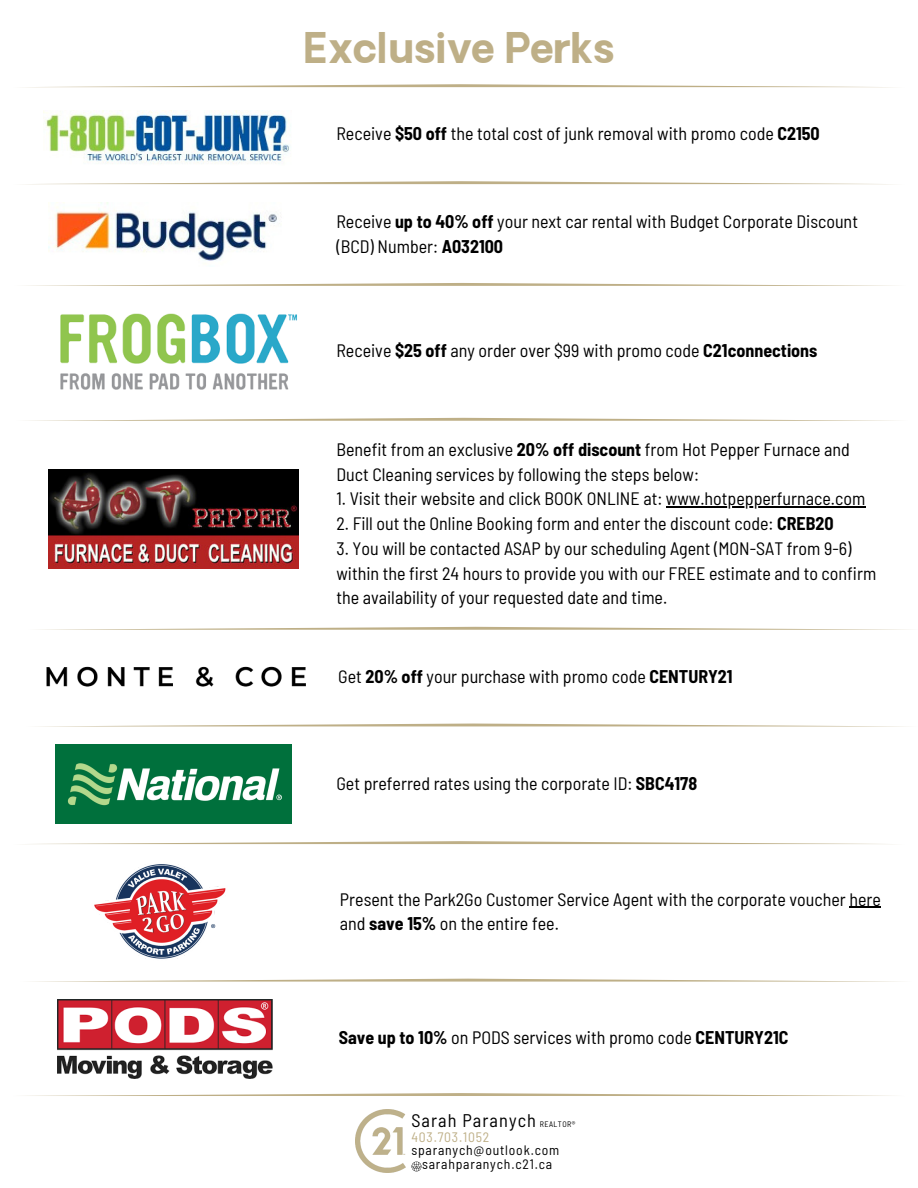
<style>
.page{position:relative;width:918px;height:1188px;background:#fff}
.page>*{position:absolute;margin:0;border:0;box-sizing:border-box;transform-origin:0 0}
.t1{font:700 40.5px "Oakes Grotesk";color:#beaf87}
.t2{font:semi-condensed 18.3px "Barlow";letter-spacing:.06em;color:#000}
.t3{font:semi-condensed 18px/24.8px "Barlow";color:#000}
.t4{font:semi-condensed 13.65px/13.6px "Barlow";letter-spacing:.06em;color:#000;text-align:center}
.t5{font:semi-condensed 13.65px "Barlow";letter-spacing:.06em;color:#beaf87}
.t6{font:semi-condensed 7.95px "Barlow";letter-spacing:.06em;color:#000}
.s1{font-weight:700}
</style>
<div class="page">
<img style="left:49px;top:469px;width:249px;height:99px">
<svg style="left:41px;top:627px;width:866px;height:3px"></svg>
<svg style="left:49px;top:84px;width:820px;height:3px"></svg>
<img style="left:356px;top:1110px;width:49px;height:63px">
<svg style="left:26px;top:1093px;width:865px;height:3px"></svg>
<svg style="left:411px;top:1162px;width:10px;height:9px"></svg>
<img style="left:44px;top:110px;width:246px;height:54px">
<svg style="left:45px;top:181px;width:828px;height:3px"></svg>
<img style="left:48px;top:202px;width:229px;height:59px">
<svg style="left:27px;top:283px;width:866px;height:3px"></svg>
<svg style="left:29px;top:418px;width:866px;height:3px"></svg>
<img style="left:94px;top:864px;width:132px;height:95px">
<svg style="left:109px;top:724px;width:726px;height:2px"></svg>
<img style="left:56px;top:745px;width:235px;height:78px">
<svg style="left:33px;top:979px;width:867px;height:3px"></svg>
<img style="left:57px;top:1000px;width:215px;height:79px">
<img style="left:46px;top:666px;width:259px;height:21px">
<svg style="left:38px;top:841px;width:841px;height:3px"></svg>
<img style="left:60px;top:313px;width:237px;height:77px">
<hr style="left:666px;top:506px;width:199px;height:2px;background:#000">
<hr style="left:849px;top:907px;width:32px;height:1px;background:#000">
<h1 class="t1" style="left:303px;top:33px;width:313px">Exclusive Perks</h1>
<p class="t3" style="left:336px;top:120px;width:485px">Receive <span class="s1">$50 off</span> the total cost of junk removal with promo code <span class="s1">C2150</span></p>
<p class="t3" style="left:336px;top:208px;width:523px">Receive <span class="s1">up to 40% off</span> your next car rental with Budget Corporate Discount (BCD) Number: <span class="s1">A032100</span></p>
<p class="t3" style="left:336px;top:338px;width:483px">Receive <span class="s1">$25 off</span> any order over $99 with promo code <span class="s1">C21connections</span></p>
<p class="t3" style="left:336px;top:436px;width:515px">Benefit from an exclusive <span class="s1">20% off discount</span> from Hot Pepper Furnace and<br>Duct Cleaning services by following the steps below:</p>
<p class="t3" style="left:336px;top:486px;width:530px">1. Visit their website and click BOOK ONLINE at: www.hotpepperfurnace.com</p>
<p class="t3" style="left:336px;top:510px;width:499px">2. Fill out the Online Booking form and enter the discount code: <span class="s1">CREB20</span></p>
<p class="t3" style="left:336px;top:535px;width:541px">3. You will be contacted ASAP by our scheduling Agent (MON-SAT from 9-6) within the first 24 hours to provide you with our FREE estimate and to confirm the availability of your requested date and time.</p>
<p class="t3" style="left:338px;top:663px;width:396px">Get <span class="s1">20% off</span> your purchase with promo code <span class="s1">CENTURY21</span></p>
<p class="t3" style="left:336px;top:770px;width:362px">Get preferred rates using the corporate ID: <span class="s1">SBC4178</span></p>
<p class="t3" style="left:340px;top:886px;width:542px">Present the Park2Go Customer Service Agent with the corporate voucher here and <span class="s1">save 15%</span> on the entire fee.</p>
<p class="t3" style="left:339px;top:1024px;width:451px"><span class="s1">Save up to 10%</span> on PODS services with promo code <span class="s1">CENTURY21C</span></p>
<p class="t2" style="left:411px;top:1109px;width:126px">Sarah Paranych</p>
<p class="t6" style="left:540px;top:1119px;width:37px">REALTOR®</p>
<p class="t5" style="left:411px;top:1128px;width:80px">403.703.1052</p>
<p class="t4" style="left:411px;top:1143px;width:149px">sparanych@outlook.com sarahparanych.c21.ca</p>
</div>
